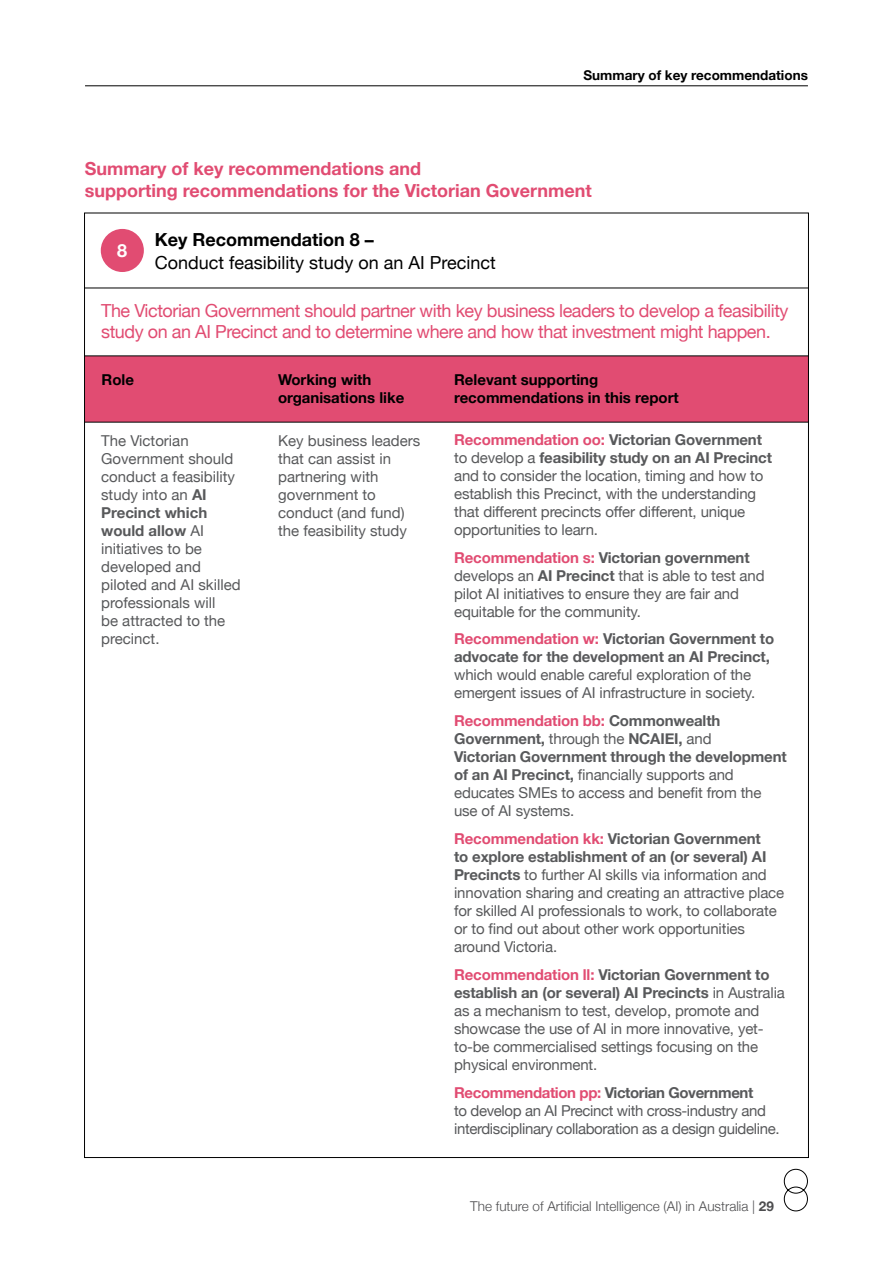
<style>
.page{position:relative;width:893px;height:1263px;background:#fff}
.page>*{position:absolute;margin:0;border:0;box-sizing:border-box;transform-origin:0 0}
.t1{font:18px/21px "Helvetica Neue";letter-spacing:-.025em;color:#e14c72}
.t2{font:700 18px/22.5px "Helvetica Neue";color:#e14c72}
.t3{font:18px "Helvetica Neue";color:#000}
.t4{font:700 18px "Helvetica Neue";color:#000}
.t5{font:700 18px "Helvetica Neue";color:#fff}
.t6{font:15px/18px "Helvetica Neue";letter-spacing:-.01em;color:#58595b}
.t7{font:700 15px/18px "Helvetica Neue";color:#000}
.t8{font:700 15px/18px "Helvetica Neue";letter-spacing:-.01em;color:#58595b}
.t9{font:300 13.5px "Helvetica Neue";color:#4d4d4f}
.t10{font:700 13.5px "Helvetica Neue";color:#000}
.s1{font-weight:700;color:#e14c72}
.s2{font-weight:700}
.s3{color:#e14c72}
</style>
<div class="page">
<hr style="left:85px;top:85px;width:723px;height:1px;background:#000">
<svg style="left:783px;top:1168px;width:25px;height:44px"></svg>
<div style="left:85px;top:356px;width:723px;height:66px;background:#e14c72"></div>
<hr style="left:84px;top:288px;width:725px;height:1px;background:#000">
<hr style="left:84px;top:355px;width:724px;height:1px;background:#000">
<hr style="left:84px;top:422px;width:725px;height:1px;background:#000">
<div style="left:101px;top:229px;width:43px;height:43px;background:#e14c72;border-radius:50%"></div>
<p class="t10" style="left:583px;top:64px;width:226px">Summary of key recommendations</p>
<p class="t2" style="left:85px;top:157px;width:508px">Summary of key recommendations and<br>supporting recommendations for the Victorian Government</p>
<p class="t4" style="left:155px;top:226px;width:220px">Key Recommendation 8 –</p>
<p class="t3" style="left:155px;top:250px;width:343px">Conduct feasibility study on an AI Precinct</p>
<p class="t5" style="left:117px;top:236px;width:12px">8</p>
<p class="t1" style="left:101px;top:301px;width:689px">The Victorian Government should partner with key business leaders to develop a feasibility study on an AI Precinct and to determine where and how that investment might happen.</p>
<p class="t7" style="left:102px;top:371px;width:34px">Role</p>
<p class="t7" style="left:278px;top:371px;width:128px">Working with organisations like</p>
<p class="t7" style="left:454px;top:371px;width:226px">Relevant supporting recommendations in this report</p>
<p class="t6" style="left:454px;top:431px;width:319px"><span class="s1">Recommendation oo:</span> <span class="s2">Victorian Government </span>to develop a <span class="s2">feasibility study on an AI Precinct </span>and to consider the location, timing and how to establish this Precinct, with the understanding that different precincts offer different, unique opportunities to learn.</p>
<p class="t6" style="left:454px;top:549px;width:312px"><span class="s1">Recommendation s:</span> <span class="s2">Victorian government </span>develops an <span class="s2">AI Precinct</span> that is able to test and pilot AI initiatives to ensure they are fair and equitable for the community.</p>
<p class="t8" style="left:454px;top:630px;width:322px"><span class="s3">Recommendation w:</span> Victorian Government to advocate for the development an AI Precinct,</p>
<p class="t6" style="left:454px;top:667px;width:303px">which would enable careful exploration of the emergent issues of AI infrastructure in society.</p>
<p class="t6" style="left:454px;top:713px;width:334px"><span class="s1">Recommendation bb:</span> <span class="s2">Commonwealth Government,</span> through the <span class="s2">NCAIEI,</span> and<br><span class="s2">Victorian Government through the development of an AI Precinct,</span> financially supports and educates SMEs to access and benefit from the use of AI systems.</p>
<p class="t6" style="left:454px;top:830px;width:332px"><span class="s1">Recommendation kk:</span> <span class="s2">Victorian Government<br>to explore establishment of an (or several) AI Precincts</span> to further AI skills via information and innovation sharing and creating an attractive place for skilled AI professionals to work, to collaborate or to find out about other work opportunities around Victoria.</p>
<p class="t6" style="left:454px;top:966px;width:332px"><span class="s1">Recommendation ll:</span> <span class="s2">Victorian Government to establish an (or several) AI Precincts</span> in Australia as a mechanism to test, develop, promote and showcase the use of AI in more innovative, yet&shy;to-be commercialised settings focusing on the physical environment.</p>
<p class="t6" style="left:454px;top:1084px;width:327px"><span class="s1">Recommendation pp:</span> <span class="s2">Victorian Government<br></span>to develop an AI Precinct with cross-industry and interdisciplinary collaboration as a design guideline.</p>
<p class="t6" style="left:101px;top:432px;width:141px">The Victorian<br>Government should conduct a feasibility study into an <span class="s2">AI<br>Precinct which would allow</span> AI initiatives to be developed and piloted and AI skilled professionals will<br>be attracted to the precinct.</p>
<p class="t6" style="left:278px;top:432px;width:144px">Key business leaders that can assist in partnering with government to conduct (and fund) the feasibility study</p>
<p class="t9" style="left:470px;top:1195px;width:305px">The future of Artificial Intelligence (AI) in Australia | <span class="s2">29</span></p>
</div>
